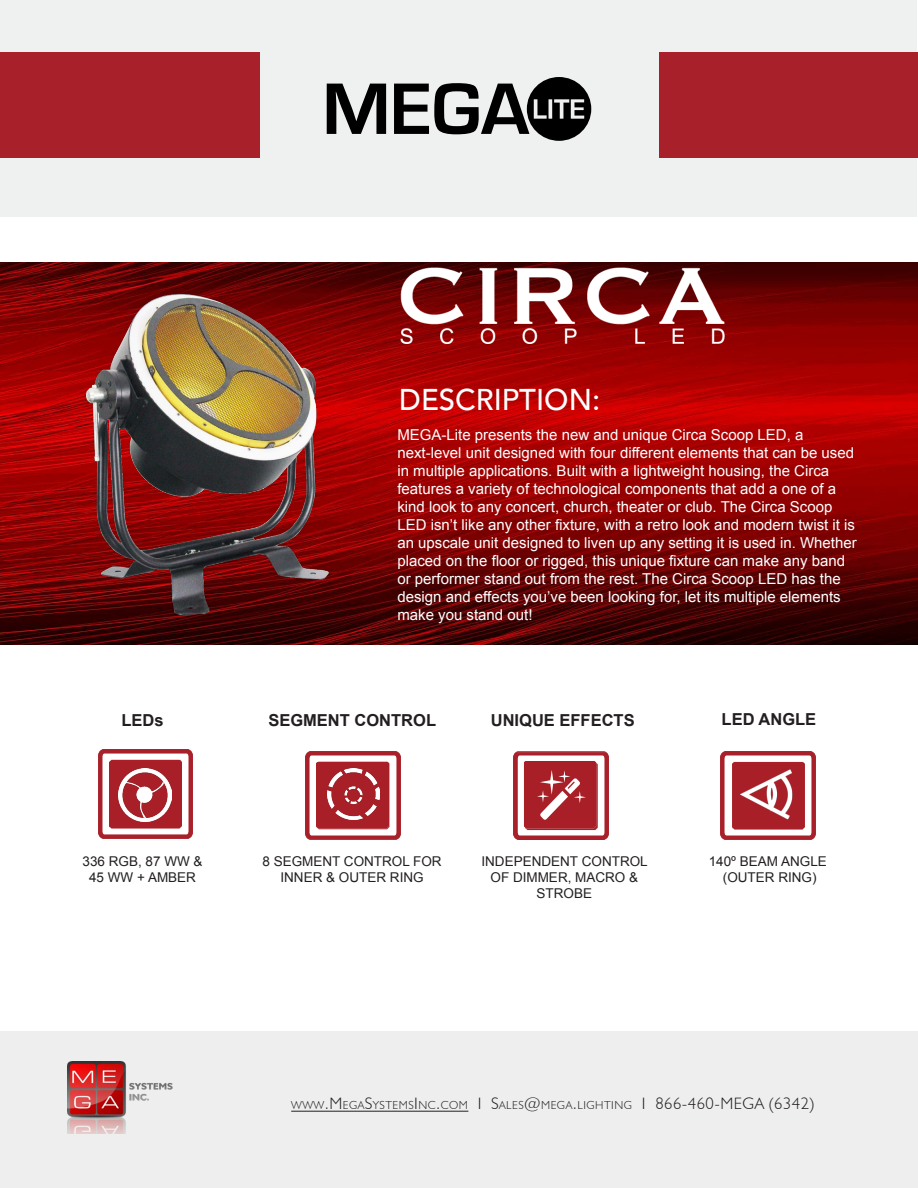
<style>
.page{position:relative;width:918px;height:1188px;background:#fff}
.page>*{position:absolute;margin:0;border:0;box-sizing:border-box;transform-origin:0 0}
.t1{font:500 30px "Avenir";color:#fff}
.t2{font:700 16.5px "Arial";color:#231f20}
.t3{font:300 16.5px "Humanist 521 BT";color:#231f20}
.t4{font:15px/18px "Arial";color:#fff}
.t5{font:13.5px/16.2px "Arial";color:#231f20;text-align:center}
.t6{font:300 11.55px "Humanist 521 BT";letter-spacing:.045em;color:#231f20}
.s1{font-size:16.5px}
</style>
<div class="page">
<img style="left:0;top:262px;width:918px;height:383px">
<div style="left:0;top:0;width:916px;height:216px;background:#eff0f0"></div>
<div style="left:0;top:52px;width:259px;height:105px;background:#a8212a"></div>
<div style="left:659px;top:52px;width:259px;height:106px;background:#a8212a"></div>
<svg style="left:394px;top:77px;width:197px;height:64px"></svg>
<svg style="left:327px;top:84px;width:59px;height:50px"></svg>
<img style="left:401px;top:262px;width:354px;height:96px">
<div style="left:0;top:1032px;width:918px;height:156px;background:#eee"></div>
<img style="left:68px;top:1062px;width:105px;height:72px">
<hr style="left:291px;top:1111px;width:177px;height:1px;background:#231f20">
<img style="left:61px;top:262px;width:308px;height:371px">
<img style="left:98px;top:750px;width:94px;height:89px">
<img style="left:306px;top:752px;width:95px;height:87px">
<img style="left:513px;top:752px;width:95px;height:87px">
<img style="left:721px;top:752px;width:95px;height:87px">
<div style="left:317px;top:762px;width:72px;height:67px;background:#a91f27"></div>
<img style="left:735px;top:761px;width:70px;height:67px">
<div style="left:109px;top:761px;width:72px;height:68px;background:#a91f27"></div>
<div style="left:524px;top:761px;width:72px;height:68px;background:#a91f27"></div>
<img style="left:118px;top:769px;width:53px;height:53px">
<svg style="left:537px;top:770px;width:49px;height:50px"></svg>
<img style="left:327px;top:768px;width:52px;height:52px">
<p class="t1" style="left:399px;top:373px;width:202px">DESCRIPTION:</p>
<p class="t4" style="left:397px;top:426px;width:461px">MEGA-Lite presents the new and unique Circa Scoop LED, a next-level unit designed with four different elements that can be used in multiple applications. Built with a lightweight housing, the Circa features a variety of technological components that add a one of a kind look to any concert, church, theater or club. The Circa Scoop LED isn’t like any other fixture, with a retro look and modern twist it is an upscale unit designed to liven up any setting it is used in. Whether placed on the floor or rigged, this unique fixture can make any band or performer stand out from the rest. The Circa Scoop LED has the design and effects you’ve been looking for, let its multiple elements make you stand out!</p>
<p class="t2" style="left:121px;top:709px;width:44px">LEDs</p>
<p class="t2" style="left:268px;top:709px;width:169px">SEGMENT CONTROL</p>
<p class="t2" style="left:491px;top:709px;width:145px">UNIQUE EFFECTS</p>
<p class="t2" style="left:722px;top:708px;width:96px">LED ANGLE</p>
<p class="t5" style="left:83px;top:854px;width:122px">336 RGB, 87 WW &amp;</p>
<p class="t5" style="left:89px;top:870px;width:108px">45 WW + AMBER</p>
<p class="t5" style="left:262px;top:854px;width:181px">8 SEGMENT CONTROL FOR<br>INNER &amp; OUTER RING</p>
<p class="t5" style="left:481px;top:853px;width:168px">INDEPENDENT CONTROL<br>OF DIMMER, MACRO &amp;<br>STROBE</p>
<p class="t5" style="left:709px;top:853px;width:120px">140º BEAM ANGLE</p>
<p class="t5" style="left:723px;top:869px;width:95px">(OUTER RING)</p>
<p class="t6" style="left:291px;top:1098px;width:454px">WWW<span class="s1">.M</span>EGA<span class="s1">S</span>YSTEMS <span class="s1">I</span>NC<span class="s1">.</span>COM <span class="s1">I S</span>ALES<span class="s1">@</span>M EGA<span class="s1">.</span>LI GHTI NG <span class="s1">I 866-460-MEGA</span></p>
<p class="t3" style="left:769px;top:1094px;width:47px">(6342)</p>
</div>
